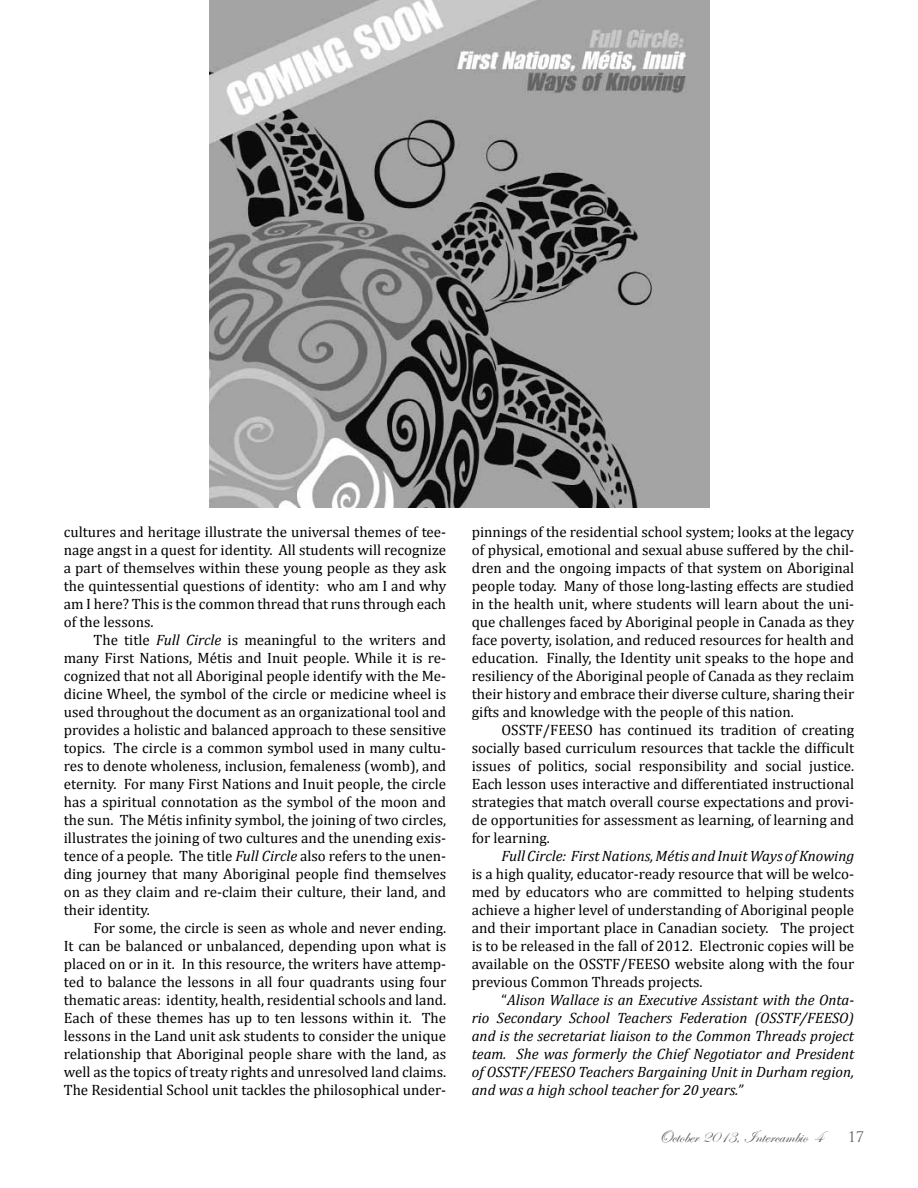
<style>
.page{position:relative;width:918px;height:1188px;background:#fff}
.page>*{position:absolute;margin:0;border:0;box-sizing:border-box;transform-origin:0 0}
.t1{font:18px "Edwardian Script ITC";color:#5d5d5f}
.t2{font:15px/18px "Cambria";color:#000;text-align:justify}
.t3{font:italic 15px/18px "Cambria";color:#000;text-align:justify}
.t4{font:14.25px "Trajan Pro";color:#5d5d5f}
.s1{font-style:italic}
.s2{font-style:normal}
</style>
<div class="page">
<img style="left:209px;top:0;width:501px;height:507px">
<p class="t2" style="left:64px;top:523px;width:384px">cultures and heritage illustrate the universal themes of tee&shy;nage angst in a quest for identity. All students will recognize a part of themselves within these young people as they ask the quintessential questions of identity: who am I and why am I here? This is the common thread that runs through each of the lessons.</p>
<p class="t2" style="left:64px;top:631px;width:384px;text-indent:30px">The title <span class="s1">Full Circle</span> is meaningful to the writers and many First Nations, Métis and Inuit people. While it is re&shy;cognized that not all Aboriginal people identify with the Me&shy;dicine Wheel, the symbol of the circle or medicine wheel is used throughout the document as an organizational tool and provides a holistic and balanced approach to these sensitive topics. The circle is a common symbol used in many cultu&shy;res to denote wholeness, inclusion, femaleness (womb), and eternity. For many First Nations and Inuit people, the circle has a spiritual connotation as the symbol of the moon and the sun. The Métis infinity symbol, the joining of two circles, illustrates the joining of two cultures and the unending exis&shy;tence of a people. The title <span class="s1">Full Circle</span> also refers to the unen&shy;ding journey that many Aboriginal people find themselves on as they claim and re-claim their culture, their land, and their identity.</p>
<p class="t2" style="left:64px;top:919px;width:384px;text-indent:30px">For some, the circle is seen as whole and never ending.<br>It can be balanced or unbalanced, depending upon what is placed on or in it. In this resource, the writers have attemp&shy;ted to balance the lessons in all four quadrants using four thematic areas: identity, health, residential schools and land.<br>Each of these themes has up to ten lessons within it. The lessons in the Land unit ask students to consider the unique relationship that Aboriginal people share with the land, as well as the topics of treaty rights and unresolved land claims.<br>The Residential School unit tackles the philosophical under-</p>
<p class="t2" style="left:472px;top:523px;width:384px">pinnings of the residential school system; looks at the legacy of physical, emotional and sexual abuse suffered by the chil&shy;dren and the ongoing impacts of that system on Aboriginal people today. Many of those long-lasting effects are studied in the health unit, where students will learn about the uni&shy;que challenges faced by Aboriginal people in Canada as they face poverty, isolation, and reduced resources for health and education. Finally, the Identity unit speaks to the hope and resiliency of the Aboriginal people of Canada as they reclaim their history and embrace their diverse culture, sharing their gifts and knowledge with the people of this nation.</p>
<p class="t2" style="left:472px;top:721px;width:384px;text-indent:30px">OSSTF/FEESO has continued its tradition of creating socially based curriculum resources that tackle the difficult issues of politics, social responsibility and social justice.<br>Each lesson uses interactive and differentiated instructional strategies that match overall course expectations and provi&shy;de opportunities for assessment as learning, of learning and for learning.</p>
<p class="t3" style="left:502px;top:846px;width:354px">Full Circle: First Nations, Métis and Inuit Ways of Knowing</p>
<p class="t2" style="left:472px;top:865px;width:384px">is a high quality, educator-ready resource that will be welco&shy;med by educators who are committed to helping students achieve a higher level of understanding of Aboriginal people and their important place in Canadian society. The project is to be released in the fall of 2012. Electronic copies will be available on the OSSTF/FEESO website along with the four previous Common Threads projects.</p>
<p class="t3" style="left:472px;top:990px;width:384px;text-indent:30px"><span class="s2">“</span>Alison Wallace is an Executive Assistant with the Onta&shy;rio Secondary School Teachers Federation (OSSTF/FEESO) and is the secretariat liaison to the Common Threads project team. She was formerly the Chief Negotiator and President of OSSTF/FEESO Teachers Bargaining Unit in Durham region, and was a high school teacher for 20 years.”</p>
<p class="t1" style="left:658px;top:1127px;width:167px">October 2013, Intercambio 4</p>
<p class="t4" style="left:848px;top:1128px;width:18px">17</p>
</div>
